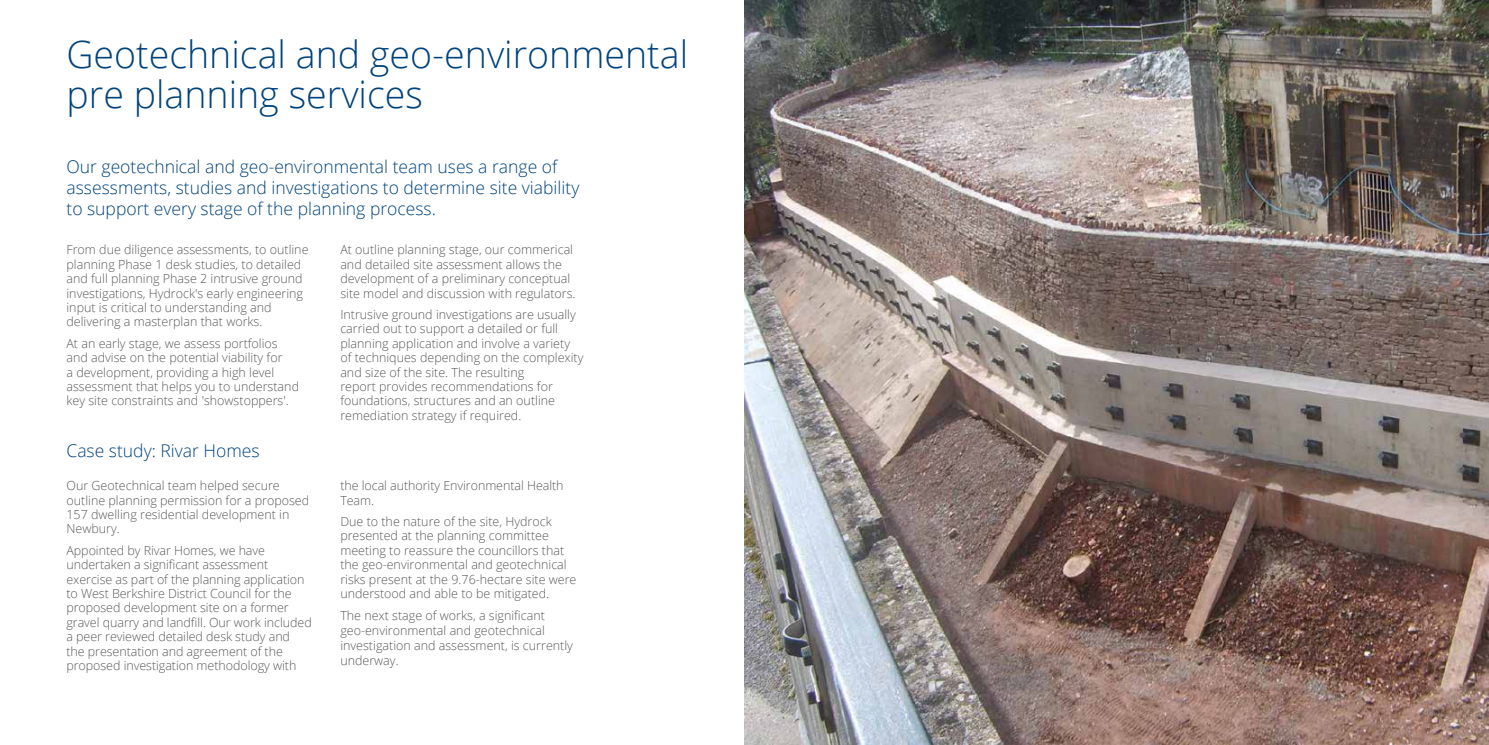
<style>
.page{position:relative;width:1489px;height:745px;background:#fff}
.page>*{position:absolute;margin:0;border:0;box-sizing:border-box;transform-origin:0 0}
.t1{font:300 37.5px/40px "Open Sans";color:#00437b}
.t2{font:300 17.5px/21px "Open Sans";color:#00437b}
.t3{font:300 12.5px/14.4px "Open Sans";color:#58595b}
</style>
<div class="page">
<img style="left:744px;top:0;width:744px;height:744px">
<h1 class="t1" style="left:66px;top:33px;width:623px">Geotechnical and geo-environmental pre planning services</h1>
<h2 class="t2" style="left:66px;top:156px;width:514px">Our geotechnical and geo-environmental team uses a range of assessments, studies and investigations to determine site viability to support every stage of the planning process.</h2>
<p class="t3" style="left:66px;top:242px;width:243px">From due diligence assessments, to outline planning Phase 1 desk studies, to detailed and full planning Phase 2 intrusive ground investigations, Hydrock's early engineering input is critical to understanding and delivering a masterplan that works.</p>
<p class="t3" style="left:66px;top:335px;width:234px">At an early stage, we assess portfolios and advise on the potential viability for<br>a development, providing a high level assessment that helps you to understand key site constraints and 'showstoppers'.</p>
<h2 class="t2" style="left:66px;top:439px;width:195px">Case study: Rivar Homes</h2>
<p class="t3" style="left:66px;top:477px;width:244px">Our Geotechnical team helped secure outline planning permission for a proposed<br>157 dwelling residential development in<br>Newbury.</p>
<p class="t3" style="left:66px;top:542px;width:247px">Appointed by Rivar Homes, we have undertaken a significant assessment exercise as part of the planning application to West Berkshire District Council for the proposed development site on a former gravel quarry and landfill. Our work included a peer reviewed detailed desk study and<br>the presentation and agreement of the proposed investigation methodology with</p>
<p class="t3" style="left:340px;top:242px;width:237px">At outline planning stage, our commerical and detailed site assessment allows the development of a preliminary conceptual site model and discussion with regulators.</p>
<p class="t3" style="left:340px;top:307px;width:245px">Intrusive ground investigations are usually carried out to support a detailed or full planning application and involve a variety of techniques depending on the complexity and size of the site. The resulting<br>report provides recommendations for foundations, structures and an outline remediation strategy if required.</p>
<p class="t3" style="left:340px;top:477px;width:225px">the local authority Environmental Health<br>Team.</p>
<p class="t3" style="left:340px;top:513px;width:237px">Due to the nature of the site, Hydrock presented at the planning committee meeting to reassure the councillors that the geo-environmental and geotechnical risks present at the 9.76-hectare site were understood and able to be mitigated.</p>
<p class="t3" style="left:340px;top:607px;width:234px;line-height:15px">The next stage of works, a significant geo-environmental and geotechnical investigation and assessment, is currently underway.</p>
</div>
